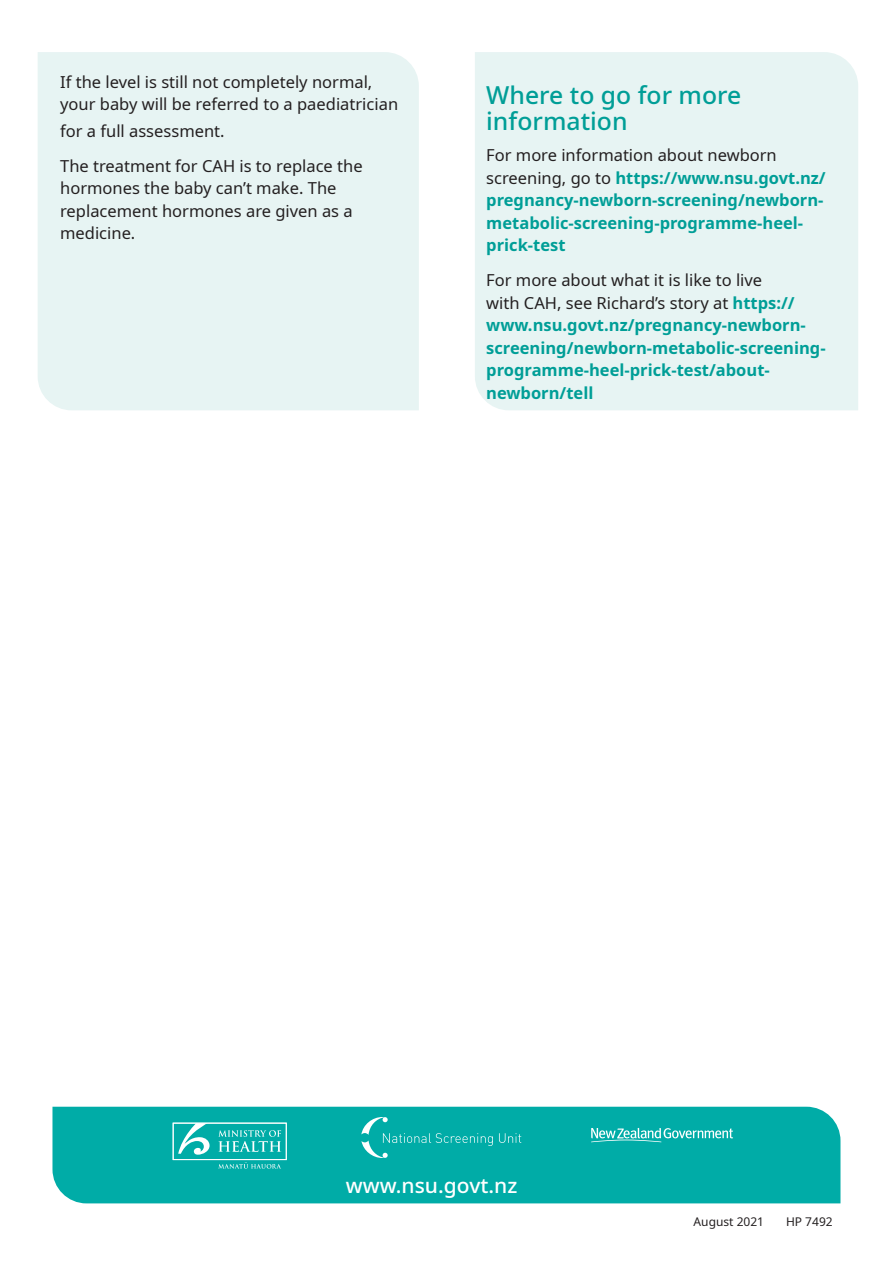
<style>
.page{position:relative;width:893px;height:1263px;background:#fff}
.page>*{position:absolute;margin:0;border:0;box-sizing:border-box;transform-origin:0 0}
.Heading_1{font:500 24.75px/26.2px "Noto Sans";color:#009e97}
.Body_copy{font:500 21px "Noto Sans";color:#fff}
.Body_copy-2{font:700 16.5px/22.5px "Noto Sans";color:#009e97}
.Body_copy-3{font:16.5px/22.5px "Noto Sans";color:#231f20}
.Body_copy-4{font:12px "Noto Sans";color:#231f20}
.s1{font-weight:400;color:#231f20}
</style>
<div class="page">
<div style="left:38px;top:52px;width:381px;height:358px;background:#e7f4f3"></div>
<div style="left:475px;top:52px;width:383px;height:358px;background:#e7f4f3"></div>
<div style="left:52px;top:1107px;width:788px;height:96px;background:#00aca7"></div>
<svg style="left:499px;top:1133px;width:22px;height:10px"></svg>
<svg style="left:361px;top:1117px;width:132px;height:41px"></svg>
<svg style="left:591px;top:1128px;width:142px;height:14px"></svg>
<svg style="left:218px;top:1130px;width:63px;height:22px"></svg>
<svg style="left:218px;top:1162px;width:63px;height:7px"></svg>
<svg style="left:178px;top:1125px;width:32px;height:30px"></svg>
<div style="left:173px;top:1123px;width:113px;height:37px;border:1px solid #fff"></div>
<p class="Body_copy-3" style="left:60px;top:71px;width:340px">If the level is still not completely normal, your baby will be referred to a paediatrician</p>
<p class="Body_copy-3" style="left:60px;top:120px;width:166px">for a full assessment.</p>
<p class="Body_copy-3" style="left:60px;top:155px;width:304px">The treatment for CAH is to replace the hormones the baby can’t make. The replacement hormones are given as a medicine.</p>
<p class="Heading_1" style="left:486px;top:82px;width:257px">Where to go for more information</p>
<p class="Body_copy-2" style="left:486px;top:144px;width:341px"><span class="s1">For more information about newborn screening, go to</span> https://www.nsu.govt.nz/ pregnancy-newborn-screening/newborn&shy;metabolic-screening-programme-heel&shy;prick-test</p>
<p class="Body_copy-2" style="left:486px;top:269px;width:341px"><span class="s1">For more about what it is like to live<br>with CAH, see Richard’s story at</span> https:// www.nsu.govt.nz/pregnancy-newborn&shy;screening/newborn-metabolic-screening&shy;programme-heel-prick-test/about&shy;newborn/tell</p>
<p class="Body_copy" style="left:346px;top:1170px;width:173px">www.nsu.govt.nz</p>
<p class="Body_copy-4" style="left:694px;top:1213px;width:72px">August 2021</p>
<p class="Body_copy-4" style="left:786px;top:1213px;width:48px">HP 7492</p>
</div>
